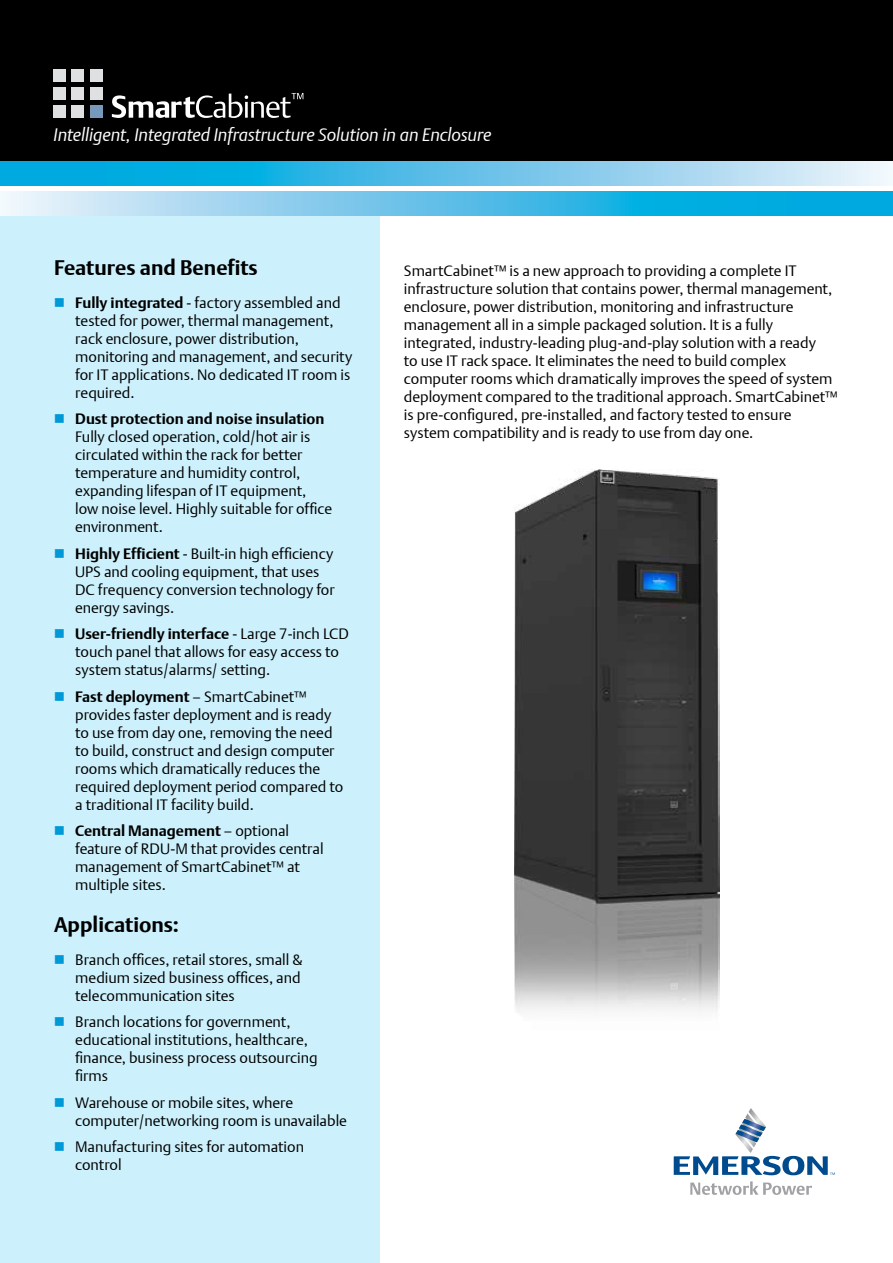
<style>
.page{position:relative;width:893px;height:1263px;background:#fff}
.page>*{position:absolute;margin:0;border:0;box-sizing:border-box;transform-origin:0 0}
.t1{font:700 21px "DTL Argo T";color:#000}
.t2{font:italic 18px "DTL Argo T Light";letter-spacing:-.005em;color:#fff}
.t3{font:15px/18px "DTL Argo T Light";color:#000}
.t4{font:700 15px "DTL Argo T";color:#000}
.s1{font-family:"DTL Argo T";font-weight:700}
.s2{font-family:"DTL Argo T Light";font-weight:400}
</style>
<div class="page">
<div style="left:0;top:0;width:893px;height:172px;background:#000"></div>
<div style="left:0;top:206px;width:380px;height:1057px;background:#cdf1fc"></div>
<svg style="left:0;top:191px;width:893px;height:24px;background:#5fc3e9"></svg>
<svg style="left:0;top:161px;width:893px;height:24px;background:#5fc3e9"></svg>
<img style="left:514px;top:469px;width:206px;height:543px">
<svg style="left:705px;top:481px;width:11px;height:7px"></svg>
<svg style="left:674px;top:1108px;width:161px;height:67px"></svg>
<svg style="left:690px;top:1181px;width:122px;height:14px"></svg>
<svg style="left:112px;top:93px;width:191px;height:25px"></svg>
<div style="left:54px;top:69px;width:12px;height:12px;background:#dfe0e1"></div>
<div style="left:54px;top:105px;width:12px;height:13px;background:#dfe0e1"></div>
<div style="left:72px;top:69px;width:12px;height:12px;background:#dfe0e1"></div>
<div style="left:72px;top:87px;width:12px;height:13px;background:#dfe0e1"></div>
<div style="left:72px;top:105px;width:12px;height:13px;background:#dfe0e1"></div>
<div style="left:90px;top:69px;width:12px;height:12px;background:#dfe0e1"></div>
<div style="left:90px;top:105px;width:12px;height:13px;background:#7799bc"></div>
<div style="left:90px;top:87px;width:12px;height:13px;background:#dfe0e1"></div>
<div style="left:54px;top:87px;width:12px;height:13px;background:#dfe0e1"></div>
<p class="t2" style="left:54px;top:124px;width:439px">Intelligent, Integrated Infrastructure Solution in an Enclosure</p>
<h1 class="t1" style="left:54px;top:255px;width:205px">Features and Benefits</h1>
<p class="t3" style="left:75px;top:293px;width:279px"><span class="s1">Fully integrated</span> - factory assembled and tested for power, thermal management, rack enclosure, power distribution, monitoring and management, and security for IT applications. No dedicated IT room is required.</p>
<p class="t4" style="left:75px;top:410px;width:251px">Dust protection and noise insulation</p>
<p class="t3" style="left:75px;top:428px;width:258px">Fully closed operation, cold/hot air is circulated within the rack for better temperature and humidity control, expanding lifespan of IT equipment, low noise level. Highly suitable for office environment.</p>
<p class="t3" style="left:75px;top:544px;width:261px"><span class="s1">Highly Efficient</span> - Built-in high efficiency UPS and cooling equipment, that uses DC frequency conversion technology for energy savings.</p>
<p class="t4" style="left:75px;top:625px;width:275px">User-friendly interface <span class="s2">- Large 7-inch LCD</span></p>
<p class="t3" style="left:75px;top:643px;width:265px">touch panel that allows for easy access to system status/alarms/ setting.</p>
<p class="t4" style="left:75px;top:688px;width:233px">Fast deployment <span class="s2">– SmartCabinet™</span></p>
<p class="t3" style="left:75px;top:705px;width:270px">provides faster deployment and is ready to use from day one, removing the need to build, construct and design computer rooms which dramatically reduces the required deployment period compared to a traditional IT facility build.</p>
<p class="t4" style="left:75px;top:822px;width:216px">Central Management <span class="s2">– optional</span></p>
<p class="t3" style="left:75px;top:840px;width:250px">feature of RDU-M that provides central management of SmartCabinet™ at multiple sites.</p>
<h1 class="t1" style="left:54px;top:912px;width:126px">Applications:</h1>
<p class="t3" style="left:75px;top:950px;width:229px;text-align:justify">Branch offices, retail stores, small &amp; medium sized business offices, and telecommunication sites</p>
<p class="t3" style="left:75px;top:1013px;width:244px">Branch locations for government, educational institutions, healthcare, finance, business process outsourcing firms</p>
<p class="t3" style="left:75px;top:1093px;width:273px">Warehouse or mobile sites, where computer/networking room is unavailable</p>
<p class="t3" style="left:75px;top:1138px;width:230px">Manufacturing sites for automation control</p>
<p class="t3" style="left:404px;top:261px;width:435px">SmartCabinet™ is a new approach to providing a complete IT infrastructure solution that contains power, thermal management, enclosure, power distribution, monitoring and infrastructure management all in a simple packaged solution. It is a fully integrated, industry-leading plug-and-play solution with a ready<br>to use IT rack space. It eliminates the need to build complex computer rooms which dramatically improves the speed of system deployment compared to the traditional approach. SmartCabinet™ is pre-configured, pre-installed, and factory tested to ensure system compatibility and is ready to use from day one.</p>
</div>
